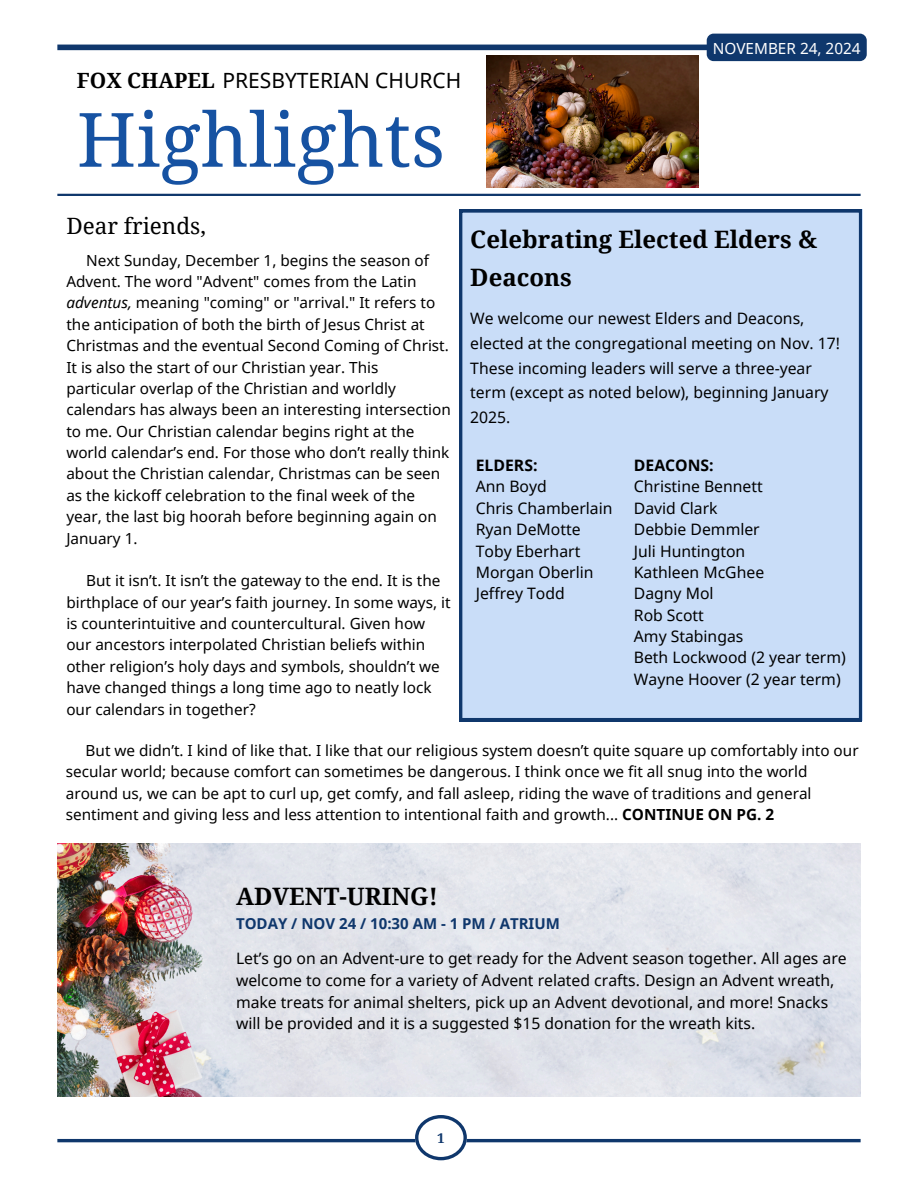
<style>
.page{position:relative;width:918px;height:1188px;background:#fff}
.page>*{position:absolute;margin:0;border:0;box-sizing:border-box;transform-origin:0 0}
.t1{font:75px "Noto Serif";letter-spacing:.005em;color:#1652a2}
.t2{font:700 24px/37.7px "Noto Serif";color:#000}
.t3{font:22.5px "Noto Serif";color:#000}
.t4{font:21px "Noto Sans";color:#000}
.t5{font:15.75px/24.8px "Noto Sans";color:#000}
.t6{font:700 15.75px "Noto Sans";color:#000}
.t7{font:15.3px/21.5px "Noto Sans";color:#000}
.t8{font:15.3px "Noto Sans";color:#fff}
.t9{font:700 15px "Noto Sans";color:#0f376c}
.t10{font:700 13.5px "Noto Serif";color:#0f376c}
.s1{font-family:"Noto Serif";font-weight:700}
.s2{font-style:italic}
.s3{font-weight:700}
</style>
<div class="page">
<hr style="left:57px;top:1139px;width:804px;height:3px;background:#0f376c">
<svg style="left:415px;top:1115px;width:52px;height:45px"></svg>
<hr style="left:57px;top:194px;width:804px;height:2px;background:#0f376c">
<div style="left:57px;top:45px;width:688px;height:5px;background:#0f376c"></div>
<div style="left:707px;top:34px;width:160px;height:27px;background:#0f376c;border-radius:7px"></div>
<div style="left:459px;top:209px;width:403px;height:512px;background:#c9ddf8"></div>
<img style="left:486px;top:56px;width:213px;height:131px">
<img style="left:57px;top:843px;width:166px;height:253px">
<p class="t4" style="left:77px;top:65px;width:386px"><span class="s1">FOX CHAPEL</span> PRESBYTERIAN CHURCH</p>
<p class="t1" style="left:77px;top:87px;width:370px">Highlights</p>
<h1 class="t8" style="left:713px;top:37px;width:149px">NOVEMBER 24, 2024</h1>
<p class="t3" style="left:66px;top:210px;width:141px">Dear friends,</p>
<h3 class="t7" style="left:66px;top:249px;width:386px;text-indent:20px">Next Sunday, December 1, begins the season of Advent. The word "Advent" comes from the Latin <span class="s2">adventus,</span> meaning "coming" or "arrival." It refers to the anticipation of both the birth of Jesus Christ at Christmas and the eventual Second Coming of Christ.<br>It is also the start of our Christian year. This particular overlap of the Christian and worldly calendars has always been an interesting intersection to me. Our Christian calendar begins right at the world calendar’s end. For those who don’t really think about the Christian calendar, Christmas can be seen as the kickoff celebration to the final week of the year, the last big hoorah before beginning again on January 1.</h3>
<h2 class="t7" style="left:66px;top:570px;width:386px;text-indent:20px">But it isn’t. It isn’t the gateway to the end. It is the birthplace of our year’s faith journey. In some ways, it is counterintuitive and countercultural. Given how our ancestors interpolated Christian beliefs within other religion’s holy days and symbols, shouldn’t we have changed things a long time ago to neatly lock our calendars in together?</h2>
<p class="t2" style="left:470px;top:220px;width:348px">Celebrating Elected Elders &amp;<br>Deacons</p>
<p class="t5" style="left:470px;top:306px;width:371px">We welcome our newest Elders and Deacons, elected at the congregational meeting on Nov. 17!<br>These incoming leaders will serve a three-year term (except as noted below), beginning January 2025.</p>
<p class="t6" style="left:476px;top:454px;width:63px">ELDERS:</p>
<p class="t5" style="left:476px;top:474px;width:73px">Ann Boyd</p>
<p class="t5" style="left:476px;top:495px;width:138px">Chris Chamberlain</p>
<p class="t5" style="left:476px;top:517px;width:106px">Ryan DeMotte</p>
<p class="t5" style="left:476px;top:538px;width:106px">Toby Eberhart</p>
<p class="t5" style="left:476px;top:559px;width:119px">Morgan Oberlin</p>
<p class="t5" style="left:476px;top:581px;width:91px">Jeffrey Todd</p>
<p class="t6" style="left:634px;top:454px;width:81px">DEACONS:</p>
<p class="t5" style="left:634px;top:474px;width:130px">Christine Bennett</p>
<p class="t5" style="left:634px;top:495px;width:85px">David Clark</p>
<p class="t5" style="left:634px;top:517px;width:127px">Debbie Demmler</p>
<p class="t5" style="left:634px;top:538px;width:113px">Juli Huntington</p>
<p class="t5" style="left:634px;top:559px;width:132px">Kathleen McGhee</p>
<p class="t5" style="left:634px;top:581px;width:81px">Dagny Mol</p>
<p class="t5" style="left:634px;top:602px;width:72px">Rob Scott</p>
<p class="t5" style="left:634px;top:624px;width:111px">Amy Stabingas</p>
<p class="t5" style="left:634px;top:645px;width:214px">Beth Lockwood (2 year term)</p>
<p class="t5" style="left:634px;top:666px;width:208px">Wayne Hoover (2 year term)</p>
<p class="t7" style="left:66px;top:739px;width:794px;text-indent:20px">But we didn’t. I kind of like that. I like that our religious system doesn’t quite square up comfortably into our secular world; because comfort can sometimes be dangerous. I think once we fit all snug into the world around us, we can be apt to curl up, get comfy, and fall asleep, riding the wave of traditions and general sentiment and giving less and less attention to intentional faith and growth... <span class="s3">CONTINUE ON PG. 2</span></p>
<p class="t2" style="left:236px;top:877px;width:203px">ADVENT-URING!</p>
<p class="t9" style="left:236px;top:913px;width:325px">TODAY / NOV 24 / 10:30 AM - 1 PM / ATRIUM</p>
<p class="t5" style="left:236px;top:947px;width:612px;line-height:21.9px">Let’s go on an Advent-ure to get ready for the Advent season together. All ages are welcome to come for a variety of Advent related crafts. Design an Advent wreath, make treats for animal shelters, pick up an Advent devotional, and more! Snacks will be provided and it is a suggested $15 donation for the wreath kits.</p>
<h4 class="t10" style="left:437px;top:1129px;width:9px">1</h4>
</div>
